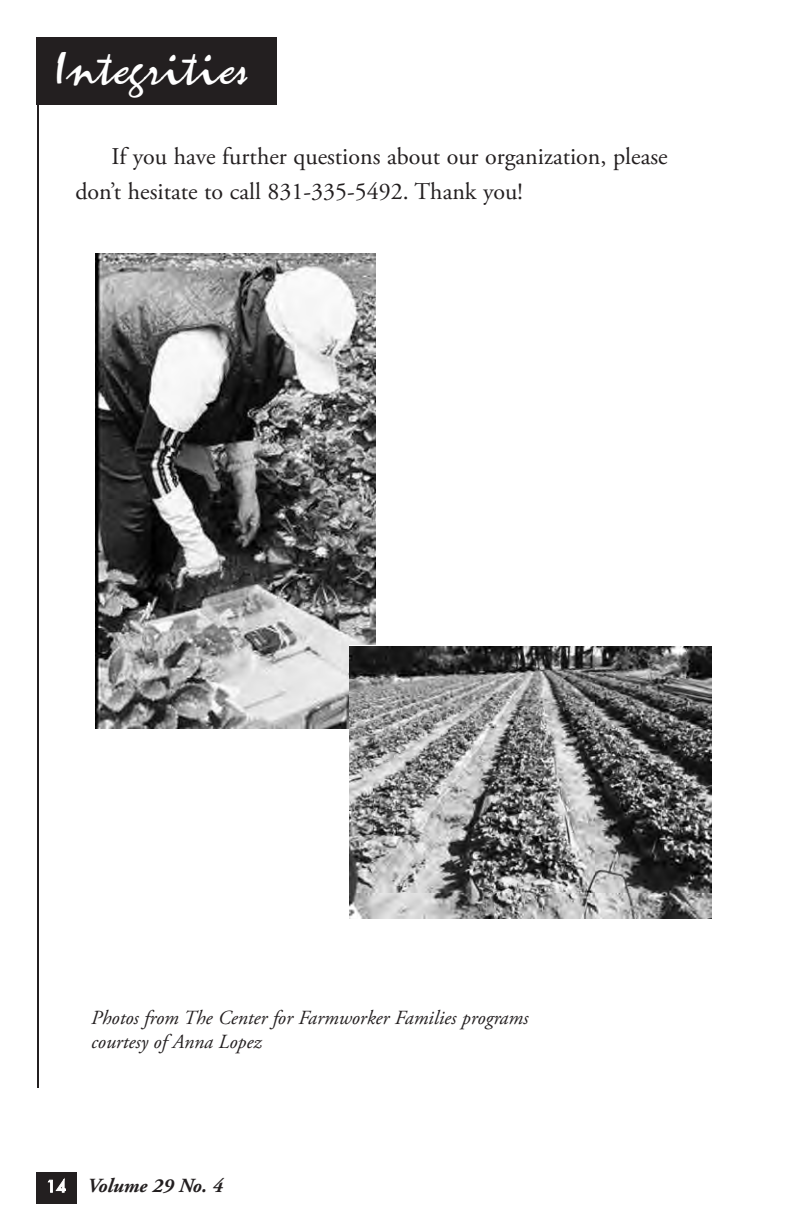
<style>
.page{position:relative;width:792px;height:1224px;background:#fff}
.page>*{position:absolute;margin:0;border:0;box-sizing:border-box;transform-origin:0 0}
.t1{font:48px "Zephyr Script";color:#fff}
.t2{font:24px/35px "Adobe Garamond Pro";color:#231f20}
.t3{font:italic 20px/24px "Adobe Garamond Pro";color:#231f20}
.t4{font:italic 700 20px "Adobe Garamond Pro";color:#231f20}
.s1{font-family:"Futura";font-weight:500;font-style:normal;font-size:16px;color:#fff}
</style>
<div class="page">
<hr style="left:37px;top:85px;width:2px;height:1003px;background:#231f20">
<div style="left:36px;top:1172px;width:40px;height:32px;background:#231f20"></div>
<div style="left:37px;top:37px;width:240px;height:68px;background:#231f20"></div>
<img style="left:95px;top:254px;width:280px;height:475px">
<div style="left:349px;top:645px;width:363px;height:284px;background:linear-gradient(to right,#fff,#fff)"></div>
<img style="left:349px;top:647px;width:363px;height:271px">
<h1 class="t1" style="left:54px;top:38px;width:194px">Integrities</h1>
<p class="t2" style="left:75px;top:141px;width:594px;text-indent:36px">If you have further questions about our organization, please don’t hesitate to call 831-335-5492. Thank you!</p>
<p class="t3" style="left:91px;top:1007px;width:439px">Photos from The Center for Farmworker Families programs courtesy of Anna Lopez</p>
<p class="t4" style="left:46px;top:1177px;width:178px"><span class="s1">14</span> Volume 29 No. 4</p>
</div>
